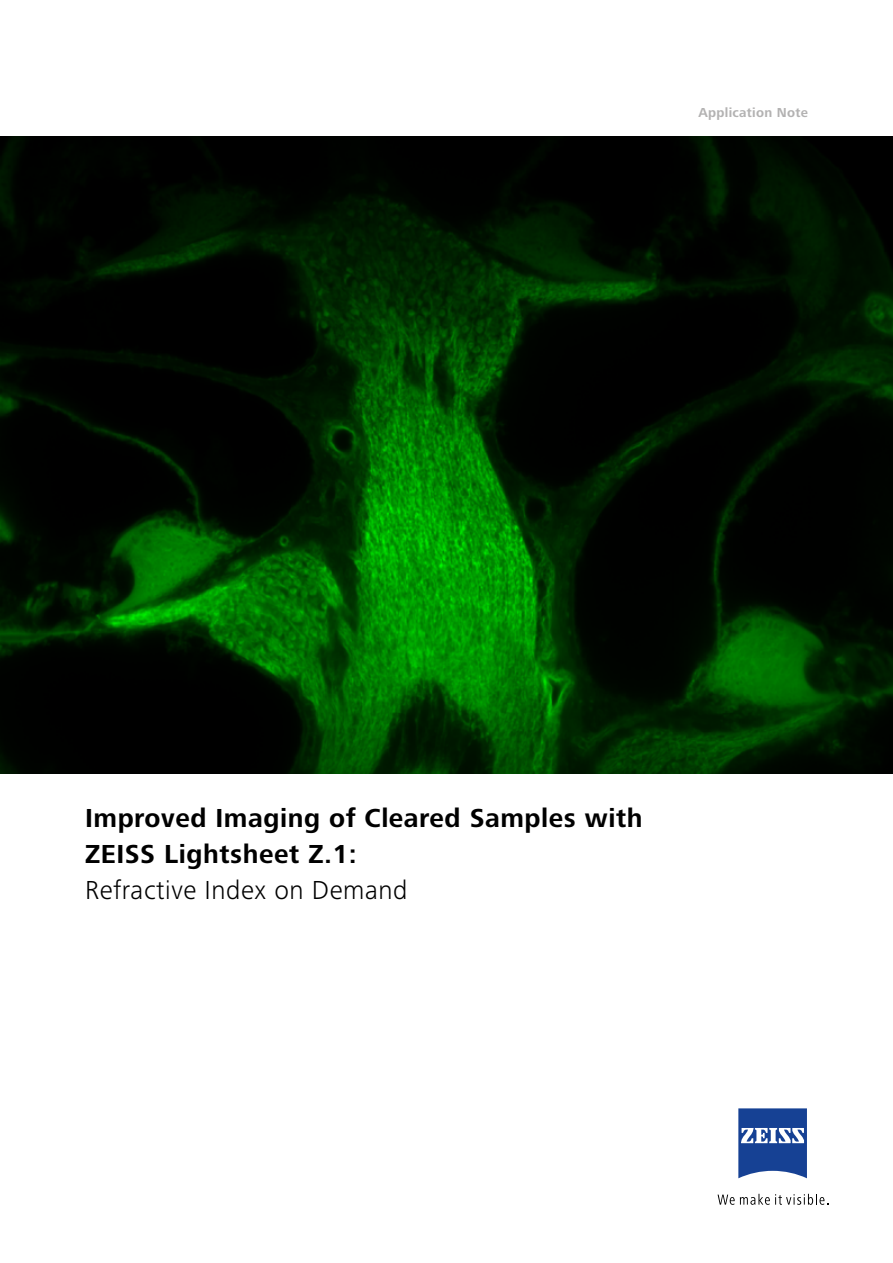
<style>
.page{position:relative;width:893px;height:1263px;background:#fff}
.page>*{position:absolute;margin:0;border:0;box-sizing:border-box;transform-origin:0 0}
.t1{font:700 27px/36px "Zeiss Frutiger Next Pro";letter-spacing:.02em;color:#000}
.t2{font:300 27px "Zeiss Frutiger Next Pro";letter-spacing:.02em;color:#000}
.t3{font:700 13.5px "Zeiss Frutiger Next Pro";letter-spacing:.02em;color:#b3b2b2}
</style>
<div class="page">
<svg style="left:738px;top:1108px;width:69px;height:70px"></svg>
<svg style="left:718px;top:1194px;width:110px;height:11px"></svg>
<img style="left:0;top:136px;width:893px;height:638px">
<p class="t3" style="left:699px;top:105px;width:111px">Application Note</p>
<p class="t1" style="left:85px;top:800px;width:559px">Improved Imaging of Cleared Samples with<br>ZEISS Lightsheet Z.1:</p>
<p class="t2" style="left:85px;top:875px;width:324px">Refractive Index on Demand</p>
</div>
